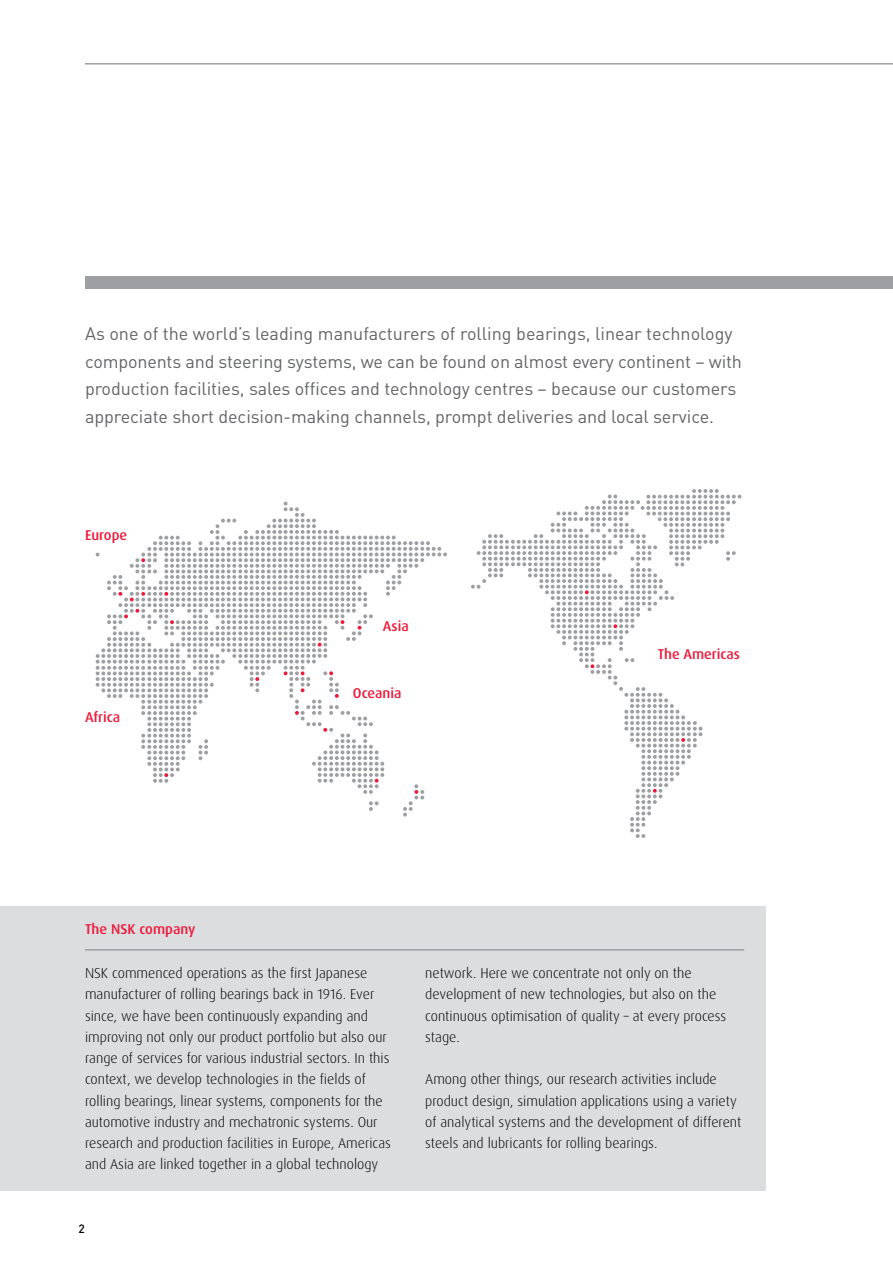
<style>
.page{position:relative;width:893px;height:1263px;background:#fff}
.page>*{position:absolute;margin:0;border:0;box-sizing:border-box;transform-origin:0 0}
.t1{font:18px/27.6px "DINOT";letter-spacing:-.005em;color:#636466}
.t2{font:300 14.25px/21.3px "Dax Pro";color:#000}
.t3{font:500 14.25px "Dax Pro";color:#ed1a3b}
.t4{font:500 12px "DINOT";color:#000}
</style>
<div class="page">
<div style="left:0;top:906px;width:765px;height:285px;background:#dcddde"></div>
<hr style="left:85px;top:63px;width:808px;height:2px;background:#9d9fa2">
<div style="left:85px;top:276px;width:808px;height:13px;background:#9d9fa2"></div>
<svg style="left:96px;top:502px;width:351px;height:314px"></svg>
<svg style="left:471px;top:489px;width:270px;height:349px"></svg>
<hr style="left:85px;top:949px;width:659px;height:1px;background:#9d9fa2">
<p class="t1" style="left:85px;top:319px;width:658px">As one of the world’s leading manufacturers of rolling bearings, linear technology components and steering systems, we can be found on almost every continent – with production facilities, sales offices and technology centres – because our customers appreciate short decision-making channels, prompt deliveries and local service.</p>
<p class="t3" style="left:85px;top:526px;width:44px">Europe</p>
<p class="t3" style="left:85px;top:708px;width:37px">Africa</p>
<p class="t3" style="left:85px;top:920px;width:112px">The NSK company</p>
<p class="t3" style="left:383px;top:617px;width:28px">Asia</p>
<p class="t3" style="left:353px;top:684px;width:50px">Oceania</p>
<p class="t3" style="left:658px;top:645px;width:84px">The Americas</p>
<p class="t2" style="left:85px;top:962px;width:307px">NSK commenced operations as the first Japanese manufacturer of rolling bearings back in 1916. Ever since, we have been continuously expanding and improving not only our product portfolio but also our range of services for various industrial sectors. In this context, we develop technologies in the fields of rolling bearings, linear systems, components for the automotive industry and mechatronic systems. Our research and production facilities in Europe, Americas and Asia are linked together in a global technology</p>
<p class="t2" style="left:425px;top:962px;width:302px">network. Here we concentrate not only on the development of new technologies, but also on the continuous optimisation of quality – at every process stage.</p>
<p class="t2" style="left:425px;top:1069px;width:318px">Among other things, our research activities include product design, simulation applications using a variety of analytical systems and the development of different steels and lubricants for rolling bearings.</p>
<p class="t4" style="left:79px;top:1221px;width:8px">2</p>
</div>
